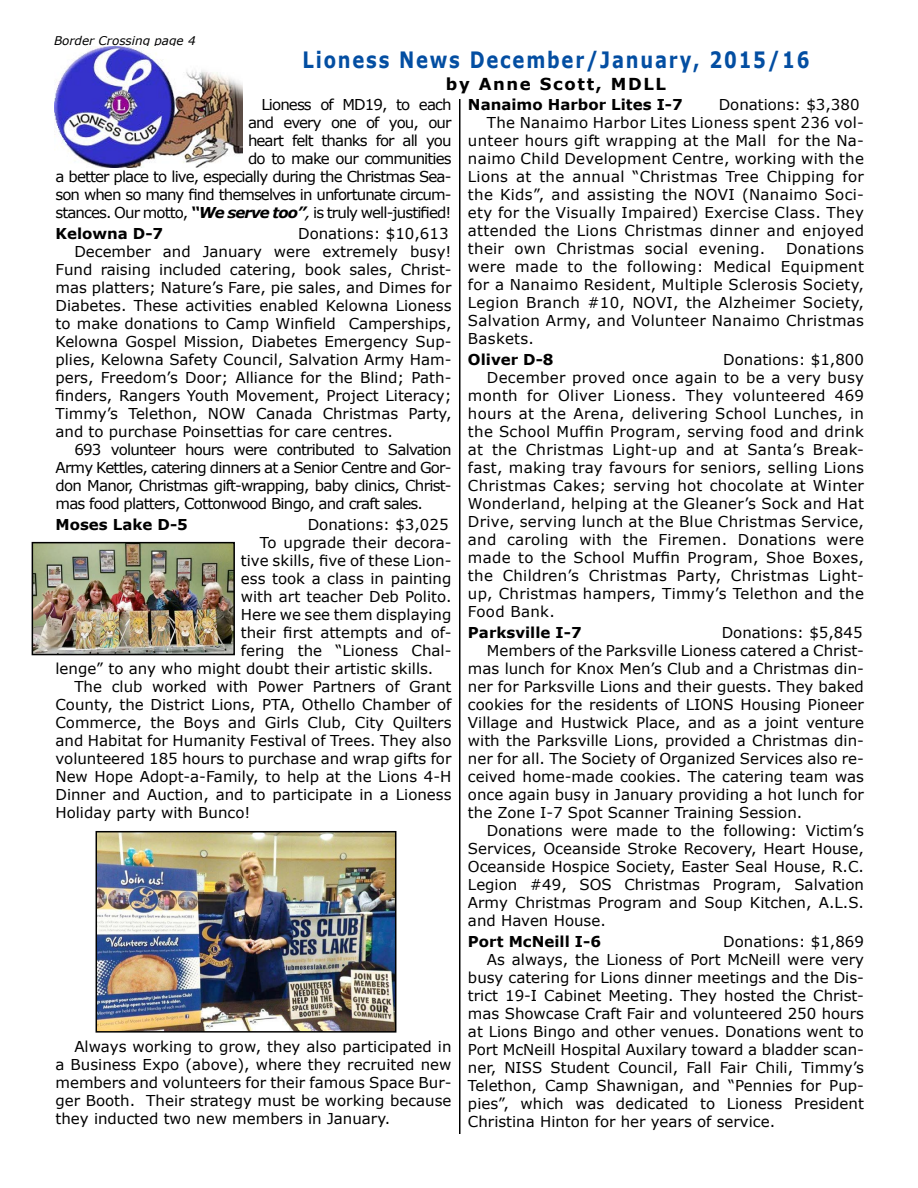
<style>
.page{position:relative;width:918px;height:1188px;background:#fff}
.page>*{position:absolute;margin:0;border:0;box-sizing:border-box;transform-origin:0 0}
.t1{font:700 22.5px "Verdana";letter-spacing:.1em;color:#034ea2;scale:.8 1}
.t2{font:700 16.5px "Verdana";letter-spacing:.1em;color:#000}
.t3{font:15px/18px "Verdana";color:#000;text-align:justify}
.t4{font:15px "Verdana";letter-spacing:.02em;color:#000}
.t5{font:15px/18px "Verdana";letter-spacing:-.06em;color:#000;text-align:right}
.t6{font:15px "Verdana";letter-spacing:-.05em;color:#000}
.t7{font:700 15px "Verdana";color:#000}
.t8{font:italic 12px "Verdana";color:#000}
.s1{font-weight:700;font-style:italic}
.s2{font-style:italic}
</style>
<div class="page">
<img style="left:54px;top:46px;width:188px;height:121px">
<hr style="left:459px;top:99px;width:1px;height:1035px;background:#000">
<img style="left:31px;top:541px;width:204px;height:115px">
<img style="left:95px;top:831px;width:302px;height:202px">
<p class="t8" style="left:54px;top:33px;width:143px">Border Crossing page 4</p>
<h1 class="t1" style="left:302px;top:45px;width:635px">Lioness News December/January, 2015/16</h1>
<p class="t2" style="left:446px;top:73px;width:222px">by Anne Scott, MDLL</p>
<p class="t5" style="left:55px;top:96px;width:398px">Lioness of MD19, to each<br>and every one of you, our<br>heart felt thanks for all you<br>do to make our communities<br>a better place to live, especially during the Christmas Sea&shy;son when so many find themselves in unfortunate circum&shy;stances. Our motto, <span class="s1">“We serve too”</span><span class="s2">,</span> is truly well-justified!</p>
<p class="t7" style="left:55px;top:224px;width:109px">Kelowna D-7</p>
<p class="t3" style="left:298px;top:225px;width:152px">Donations: $10,613</p>
<p class="t3" style="left:74px;top:243px;width:379px">December and January were extremely busy!</p>
<p class="t3" style="left:55px;top:261px;width:397px">Fund raising included catering, book sales, Christ-</p>
<p class="t3" style="left:55px;top:279px;width:398px">mas platters; Nature’s Fare, pie sales, and Dimes for</p>
<p class="t3" style="left:55px;top:297px;width:398px">Diabetes. These activities enabled Kelowna Lioness</p>
<p class="t3" style="left:55px;top:315px;width:398px">to make donations to Camp Winfield Camperships,</p>
<p class="t3" style="left:55px;top:333px;width:397px">Kelowna Gospel Mission, Diabetes Emergency Sup-</p>
<p class="t3" style="left:55px;top:351px;width:397px">plies, Kelowna Safety Council, Salvation Army Ham-</p>
<p class="t3" style="left:55px;top:369px;width:397px">pers, Freedom’s Door; Alliance for the Blind; Path-</p>
<p class="t3" style="left:55px;top:387px;width:398px">finders, Rangers Youth Movement, Project Literacy;</p>
<p class="t3" style="left:55px;top:405px;width:398px">Timmy’s Telethon, NOW Canada Christmas Party,</p>
<p class="t3" style="left:55px;top:423px;width:339px">and to purchase Poinsettias for care centres.</p>
<p class="t6" style="left:74px;top:440px;width:379px">693 volunteer hours were contributed to Salvation</p>
<p class="t6" style="left:55px;top:458px;width:397px">Army Kettles, catering dinners at a Senior Centre and Gor-</p>
<p class="t6" style="left:55px;top:476px;width:397px">don Manor, Christmas gift-wrapping, baby clinics, Christ-</p>
<p class="t6" style="left:55px;top:494px;width:369px">mas food platters, Cottonwood Bingo, and craft sales.</p>
<p class="t7" style="left:55px;top:515px;width:134px">Moses Lake D-5</p>
<p class="t3" style="left:308px;top:516px;width:142px">Donations: $3,025</p>
<p class="t3" style="left:260px;top:534px;width:193px">To upgrade their decora-</p>
<p class="t3" style="left:241px;top:552px;width:212px">tive skills, five of these Lion-</p>
<p class="t3" style="left:241px;top:570px;width:212px">ess took a class in painting</p>
<p class="t3" style="left:241px;top:588px;width:212px">with art teacher Deb Polito.</p>
<p class="t3" style="left:241px;top:606px;width:212px">Here we see them displaying</p>
<p class="t3" style="left:241px;top:624px;width:212px">their first attempts and of-</p>
<p class="t3" style="left:241px;top:642px;width:212px">fering the “Lioness Chal-</p>
<p class="t3" style="left:55px;top:660px;width:379px">lenge” to any who might doubt their artistic skills.</p>
<p class="t3" style="left:74px;top:678px;width:379px">The club worked with Power Partners of Grant</p>
<p class="t3" style="left:55px;top:696px;width:398px">County, the District Lions, PTA, Othello Chamber of</p>
<p class="t3" style="left:55px;top:714px;width:397px">Commerce, the Boys and Girls Club, City Quilters</p>
<p class="t3" style="left:55px;top:732px;width:398px">and Habitat for Humanity Festival of Trees. They also</p>
<p class="t3" style="left:55px;top:750px;width:398px">volunteered 185 hours to purchase and wrap gifts for</p>
<p class="t3" style="left:55px;top:768px;width:397px">New Hope Adopt-a-Family, to help at the Lions 4-H</p>
<p class="t3" style="left:55px;top:786px;width:398px">Dinner and Auction, and to participate in a Lioness</p>
<p class="t3" style="left:55px;top:804px;width:196px">Holiday party with Bunco!</p>
<p class="t7" style="left:468px;top:95px;width:216px">Nanaimo Harbor Lites I-7</p>
<p class="t3" style="left:719px;top:96px;width:142px">Donations: $3,380</p>
<p class="t4" style="left:487px;top:113px;width:379px">The Nanaimo Harbor Lites Lioness spent 236 vol-</p>
<p class="t4" style="left:468px;top:131px;width:398px">unteer hours gift wrapping at the Mall for the Na-</p>
<p class="t4" style="left:468px;top:149px;width:398px">naimo Child Development Centre, working with the</p>
<p class="t4" style="left:468px;top:167px;width:398px">Lions at the annual “Christmas Tree Chipping for</p>
<p class="t4" style="left:468px;top:185px;width:398px">the Kids”, and assisting the NOVI (Nanaimo Soci-</p>
<p class="t4" style="left:468px;top:203px;width:398px">ety for the Visually Impaired) Exercise Class. They</p>
<p class="t4" style="left:468px;top:221px;width:398px">attended the Lions Christmas dinner and enjoyed</p>
<p class="t4" style="left:468px;top:239px;width:299px">their own Christmas social evening.</p>
<p class="t3" style="left:468px;top:240px;width:398px;text-indent:318px">Donations were made to the following: Medical Equipment for a Nanaimo Resident, Multiple Sclerosis Society, Legion Branch #10, NOVI, the Alzheimer Society, Salvation Army, and Volunteer Nanaimo Christmas Baskets.</p>
<p class="t7" style="left:468px;top:350px;width:87px">Oliver D-8</p>
<p class="t3" style="left:723px;top:351px;width:142px">Donations: $1,800</p>
<p class="t4" style="left:487px;top:368px;width:379px">December proved once again to be a very busy</p>
<p class="t4" style="left:468px;top:386px;width:398px">month for Oliver Lioness. They volunteered 469</p>
<p class="t4" style="left:468px;top:404px;width:398px">hours at the Arena, delivering School Lunches, in</p>
<p class="t4" style="left:468px;top:422px;width:398px">the School Muffin Program, serving food and drink</p>
<p class="t4" style="left:468px;top:440px;width:397px">at the Christmas Light-up and at Santa’s Break-</p>
<p class="t4" style="left:468px;top:458px;width:398px">fast, making tray favours for seniors, selling Lions</p>
<p class="t4" style="left:468px;top:476px;width:398px">Christmas Cakes; serving hot chocolate at Winter</p>
<p class="t4" style="left:468px;top:494px;width:398px">Wonderland, helping at the Gleaner’s Sock and Hat</p>
<p class="t4" style="left:468px;top:512px;width:398px">Drive, serving lunch at the Blue Christmas Service,</p>
<p class="t4" style="left:468px;top:530px;width:398px">and caroling with the Firemen. Donations were</p>
<p class="t4" style="left:468px;top:548px;width:398px">made to the School Muffin Program, Shoe Boxes,</p>
<p class="t4" style="left:468px;top:566px;width:398px">the Children’s Christmas Party, Christmas Light-</p>
<p class="t4" style="left:468px;top:584px;width:398px">up, Christmas hampers, Timmy’s Telethon and the</p>
<p class="t4" style="left:468px;top:602px;width:88px">Food Bank.</p>
<p class="t7" style="left:468px;top:623px;width:115px">Parksville I-7</p>
<p class="t3" style="left:722px;top:624px;width:142px">Donations: $5,845</p>
<p class="t3" style="left:487px;top:642px;width:379px">Members of the Parksville Lioness catered a Christ-</p>
<p class="t3" style="left:468px;top:660px;width:397px">mas lunch for Knox Men’s Club and a Christmas din-</p>
<p class="t3" style="left:468px;top:678px;width:398px">ner for Parksville Lions and their guests. They baked</p>
<p class="t3" style="left:468px;top:696px;width:398px">cookies for the residents of LIONS Housing Pioneer</p>
<p class="t3" style="left:468px;top:714px;width:398px">Village and Hustwick Place, and as a joint venture</p>
<p class="t3" style="left:468px;top:732px;width:398px">with the Parksville Lions, provided a Christmas din-</p>
<p class="t3" style="left:468px;top:750px;width:397px">ner for all. The Society of Organized Services also re-</p>
<p class="t3" style="left:468px;top:768px;width:398px">ceived home-made cookies. The catering team was</p>
<p class="t3" style="left:468px;top:786px;width:398px">once again busy in January providing a hot lunch for</p>
<p class="t3" style="left:468px;top:804px;width:336px">the Zone I-7 Spot Scanner Training Session.</p>
<p class="t3" style="left:487px;top:822px;width:379px">Donations were made to the following: Victim’s</p>
<p class="t3" style="left:468px;top:840px;width:398px">Services, Oceanside Stroke Recovery, Heart House,</p>
<p class="t3" style="left:468px;top:858px;width:397px">Oceanside Hospice Society, Easter Seal House, R.C.</p>
<p class="t3" style="left:468px;top:876px;width:398px">Legion #49, SOS Christmas Program, Salvation</p>
<p class="t3" style="left:468px;top:894px;width:398px">Army Christmas Program and Soup Kitchen, A.L.S.</p>
<p class="t3" style="left:468px;top:912px;width:139px">and Haven House.</p>
<p class="t7" style="left:468px;top:932px;width:135px">Port McNeill I-6</p>
<p class="t3" style="left:723px;top:933px;width:142px">Donations: $1,869</p>
<p class="t3" style="left:487px;top:951px;width:379px">As always, the Lioness of Port McNeill were very</p>
<p class="t3" style="left:468px;top:969px;width:397px">busy catering for Lions dinner meetings and the Dis-</p>
<p class="t3" style="left:468px;top:987px;width:397px">trict 19-I Cabinet Meeting. They hosted the Christ-</p>
<p class="t3" style="left:468px;top:1005px;width:398px">mas Showcase Craft Fair and volunteered 250 hours</p>
<p class="t3" style="left:468px;top:1023px;width:398px">at Lions Bingo and other venues. Donations went to</p>
<p class="t3" style="left:468px;top:1041px;width:397px">Port McNeill Hospital Auxilary toward a bladder scan-</p>
<p class="t3" style="left:468px;top:1059px;width:398px">ner, NISS Student Council, Fall Fair Chili, Timmy’s</p>
<p class="t3" style="left:468px;top:1077px;width:398px">Telethon, Camp Shawnigan, and “Pennies for Pup-</p>
<p class="t3" style="left:468px;top:1095px;width:398px">pies”, which was dedicated to Lioness President</p>
<p class="t3" style="left:468px;top:1113px;width:309px">Christina Hinton for her years of service.</p>
<p class="t3" style="left:55px;top:1038px;width:398px;text-indent:19px">Always working to grow, they also participated in a Business Expo (above), where they recruited new members and volunteers for their famous Space Bur&shy;ger Booth. Their strategy must be working because they inducted two new members in January.</p>
</div>
